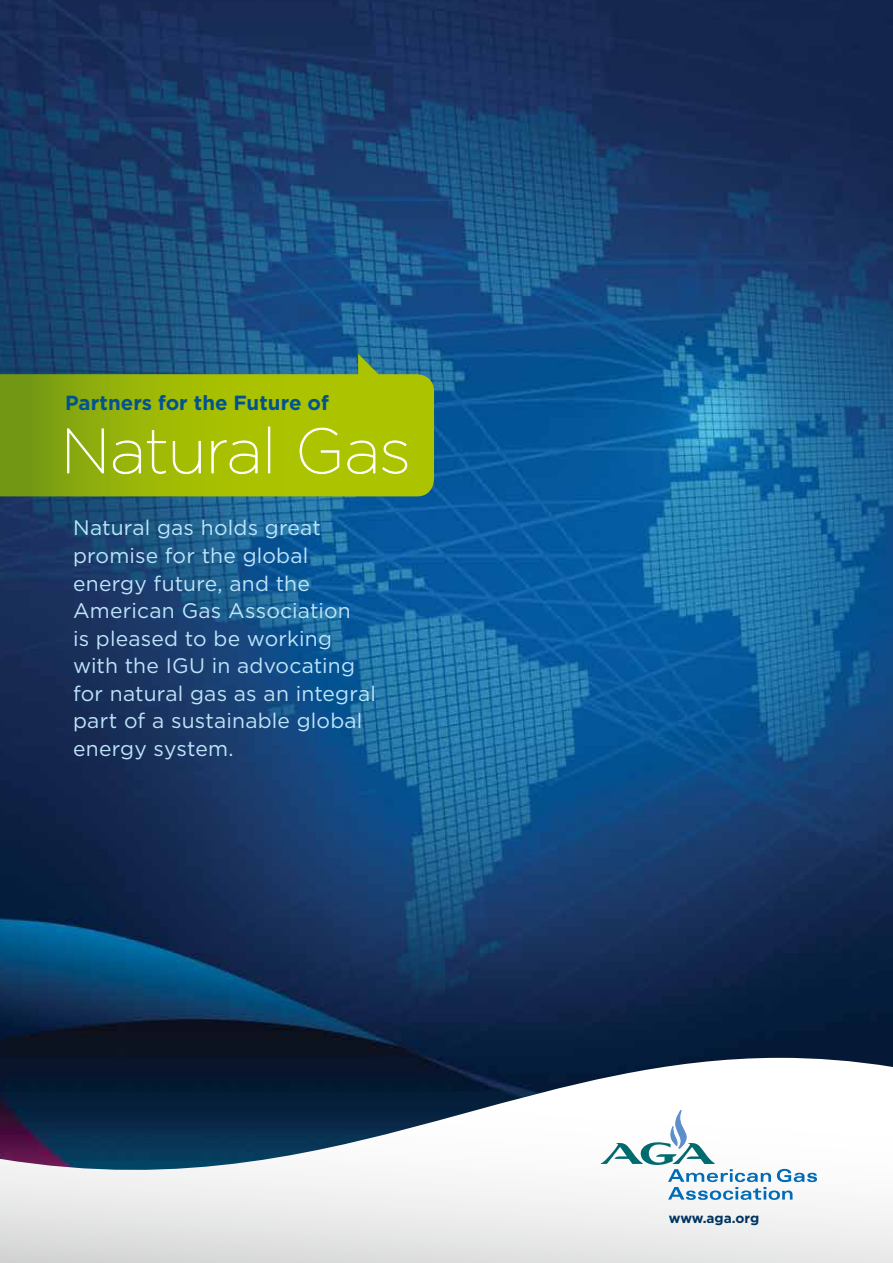
<style>
.page{position:relative;width:893px;height:1263px;background:#fff}
.page>*{position:absolute;margin:0;border:0;box-sizing:border-box;transform-origin:0 0}
.t1{font:21px/27.5px "Gotham";letter-spacing:.01em;color:#bee4fa}
.t2{font:700 20.4px "Gotham";color:#005391}
.t3{font:700 13.65px "Gotham";letter-spacing:-.005em;color:#003360}
</style>
<div class="page">
<img style="left:0;top:0;width:893px;height:1058px">
<svg style="left:0;top:1058px;width:893px;height:205px"></svg>
<svg style="left:0;top:354px;width:434px;height:142px"></svg>
<svg style="left:601px;top:1110px;width:216px;height:90px"></svg>
<svg style="left:67px;top:426px;width:340px;height:48px"></svg>
<p class="t2" style="left:65px;top:389px;width:265px">Partners for the Future of</p>
<p class="t1" style="left:73px;top:514px;width:304px">Natural gas holds great promise for the global energy future, and the<br>American Gas Association<br>is pleased to be working with the IGU in advocating for natural gas as an integral part of a sustainable global energy system.</p>
<p class="t3" style="left:669px;top:1209px;width:92px">www.aga.org</p>
</div>
